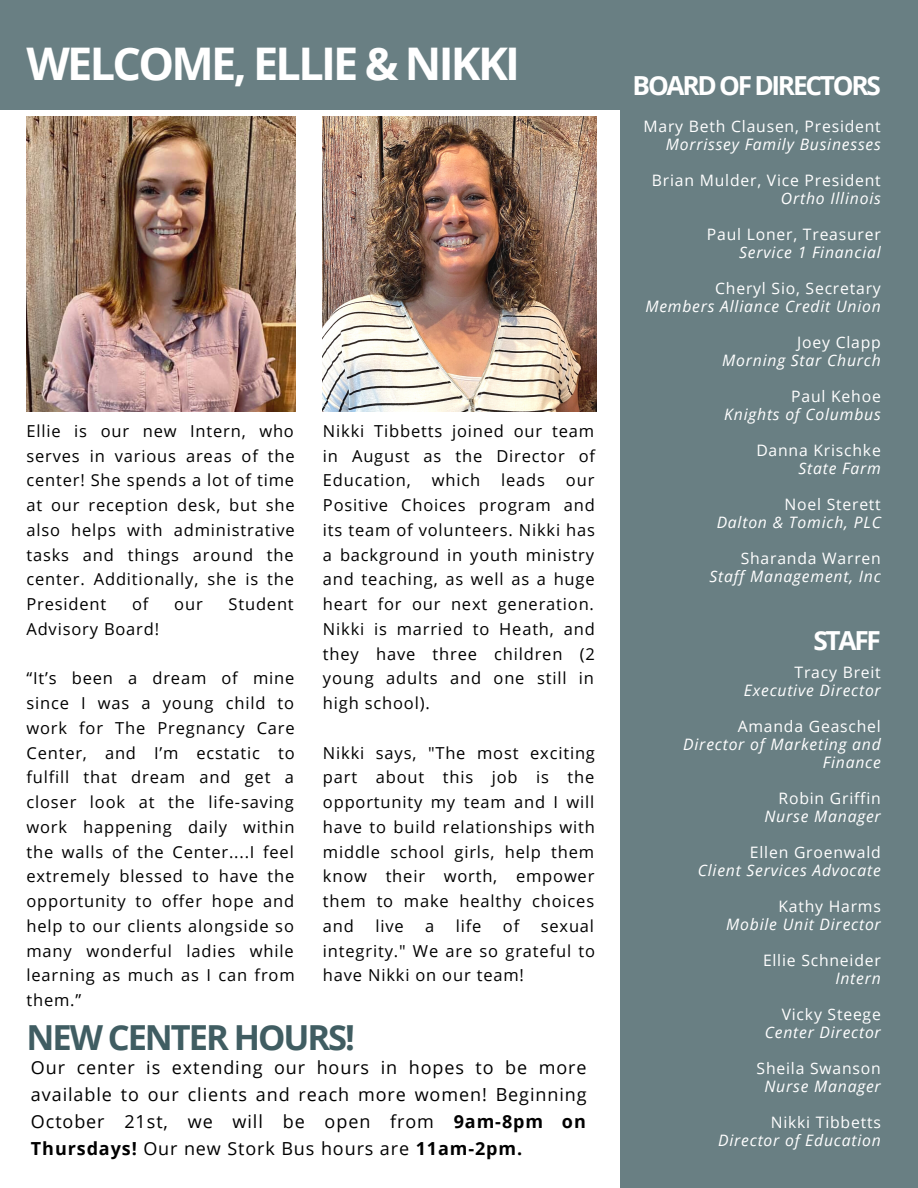
<style>
.page{position:relative;width:918px;height:1188px;background:#fff}
.page>*{position:absolute;margin:0;border:0;box-sizing:border-box;transform-origin:0 0}
.t1{font:700 45px "Open Sans";letter-spacing:-.06em;color:#fff}
.t2{font:700 34.5px "Open Sans";letter-spacing:-.06em;color:#405d62}
.t3{font:700 26.25px "Open Sans";letter-spacing:-.085em;color:#fff}
.t4{font:18px/27px "Open Sans";letter-spacing:.05em;color:#000;text-align:justify}
.t5{font:16.5px/24.8px "Open Sans";letter-spacing:.05em;color:#000;text-align:justify}
.t6{font:italic 15.75px/18px "Open Sans";letter-spacing:.05em;color:#fff;text-align:right}
.t7{font:15.75px "Open Sans";letter-spacing:.05em;color:#fff}
.s1{font-weight:700}
</style>
<div class="page">
<img style="left:323px;top:117px;width:273px;height:294px">
<div style="left:620px;top:110px;width:298px;height:1078px;background:#697f83"></div>
<div style="left:0;top:0;width:918px;height:110px;background:#697f83"></div>
<img style="left:26px;top:117px;width:269px;height:294px">
<p class="t1" style="left:26px;top:32px;width:495px">WELCOME, ELLIE &amp; NIKKI</p>
<p class="t3" style="left:633px;top:67px;width:250px">BOARD OF DIRECTORS</p>
<p class="t7" style="left:644px;top:115px;width:239px">Mary Beth Clausen, President</p>
<p class="t6" style="left:666px;top:134px;width:217px">Morrissey Family Businesses</p>
<p class="t7" style="left:652px;top:169px;width:230px">Brian Mulder, Vice President</p>
<p class="t6" style="left:781px;top:188px;width:101px">Ortho Illinois</p>
<p class="t7" style="left:707px;top:223px;width:175px">Paul Loner, Treasurer</p>
<p class="t6" style="left:739px;top:242px;width:143px">Service 1 Financial</p>
<p class="t7" style="left:715px;top:277px;width:167px">Cheryl Sio, Secretary</p>
<p class="t6" style="left:645px;top:296px;width:237px">Members Alliance Credit Union</p>
<p class="t7" style="left:797px;top:331px;width:85px">Joey Clapp</p>
<p class="t6" style="left:722px;top:350px;width:160px">Morning Star Church</p>
<p class="t7" style="left:791px;top:385px;width:91px">Paul Kehoe</p>
<p class="t6" style="left:724px;top:404px;width:158px">Knights of Columbus</p>
<p class="t7" style="left:756px;top:439px;width:126px">Danna Krischke</p>
<p class="t6" style="left:799px;top:458px;width:84px">State Farm</p>
<p class="t7" style="left:784px;top:493px;width:98px">Noel Sterett</p>
<p class="t6" style="left:717px;top:512px;width:166px">Dalton &amp; Tomich, PLC</p>
<p class="t7" style="left:741px;top:547px;width:142px">Sharanda Warren</p>
<p class="t6" style="left:709px;top:566px;width:173px">Staff Management, Inc</p>
<p class="t5" style="left:26px;top:418px;width:270px">Ellie is our new Intern, who serves in various areas of the center! She spends a lot of time at our reception desk, but she also helps with administrative tasks and things around the center. Additionally, she is the President</p>
<p class="t5" style="left:323px;top:418px;width:274px">Nikki Tibbetts joined our team in August as the Director of Education,</p>
<p class="t5" style="left:432px;top:468px;width:50px">which</p>
<p class="t5" style="left:501px;top:468px;width:45px">leads</p>
<p class="t5" style="left:323px;top:468px;width:273px;text-indent:243px">our Positive Choices program and its team of volunteers. Nikki has a background in youth ministry and teaching, as well as a huge heart for our next generation.<br>Nikki is married to Heath, and they have three children (2 young adults and one still in high school).</p>
<p class="t5" style="left:323px;top:740px;width:274px">Nikki says, "The most exciting part about this job is the opportunity my team and I will have to build relationships with middle school girls, help them know their worth, empower them to make healthy choices and</p>
<p class="t5" style="left:132px;top:591px;width:18px">of</p>
<p class="t5" style="left:174px;top:591px;width:30px">our</p>
<p class="t5" style="left:229px;top:591px;width:67px">Student</p>
<p class="t5" style="left:26px;top:616px;width:134px">Advisory Board!</p>
<p class="t5" style="left:26px;top:666px;width:270px">“It’s been a dream of mine since I was a young child to work for The Pregnancy Care Center, and I’m ecstatic to fulfill that dream and get a closer look at the life-saving work happening daily within the walls of the Center....I feel extremely blessed to have the opportunity to offer hope and help to our clients alongside so many wonderful ladies while learning as much as I can from them.”</p>
<p class="t7" style="left:795px;top:661px;width:88px">Tracy Breit</p>
<p class="t3" style="left:813px;top:622px;width:69px">STAFF</p>
<p class="t6" style="left:744px;top:681px;width:138px">Executive Director</p>
<p class="t7" style="left:738px;top:715px;width:145px">Amanda Geaschel</p>
<p class="t6" style="left:683px;top:735px;width:199px">Director of Marketing and<br>Finance</p>
<p class="t7" style="left:779px;top:787px;width:104px">Robin Griffin</p>
<p class="t6" style="left:764px;top:807px;width:118px">Nurse Manager</p>
<p class="t7" style="left:750px;top:841px;width:132px">Ellen Groenwald</p>
<p class="t6" style="left:698px;top:861px;width:185px">Client Services Advocate</p>
<p class="t7" style="left:778px;top:895px;width:104px">Kathy Harms</p>
<p class="t6" style="left:726px;top:915px;width:156px">Mobile Unit Director</p>
<p class="t7" style="left:763px;top:949px;width:119px">Ellie Schneider</p>
<p class="t6" style="left:835px;top:969px;width:47px">Intern</p>
<p class="t7" style="left:782px;top:1003px;width:101px">Vicky Steege</p>
<p class="t6" style="left:765px;top:1023px;width:118px">Center Director</p>
<p class="t7" style="left:757px;top:1057px;width:126px">Sheila Swanson</p>
<p class="t6" style="left:764px;top:1077px;width:118px">Nurse Manager</p>
<p class="t7" style="left:771px;top:1111px;width:112px">Nikki Tibbetts</p>
<p class="t6" style="left:718px;top:1131px;width:164px">Director of Education</p>
<p class="t5" style="left:375px;top:913px;width:30px">live</p>
<p class="t5" style="left:425px;top:913px;width:11px">a</p>
<p class="t5" style="left:456px;top:913px;width:27px">life</p>
<p class="t5" style="left:503px;top:913px;width:18px">of</p>
<p class="t5" style="left:323px;top:913px;width:274px;text-indent:218px">sexual integrity." We are so grateful to have Nikki on our team!</p>
<p class="t2" style="left:26px;top:1013px;width:330px">NEW CENTER HOURS!</p>
<p class="t4" style="left:31px;top:1054px;width:557px">Our center is extending our hours in hopes to be more available to our clients and reach more women! Beginning October 21st, we will be open from <span class="s1">9am-8pm on Thursdays!</span> Our new Stork Bus hours are <span class="s1">11am-2pm.</span></p>
</div>
